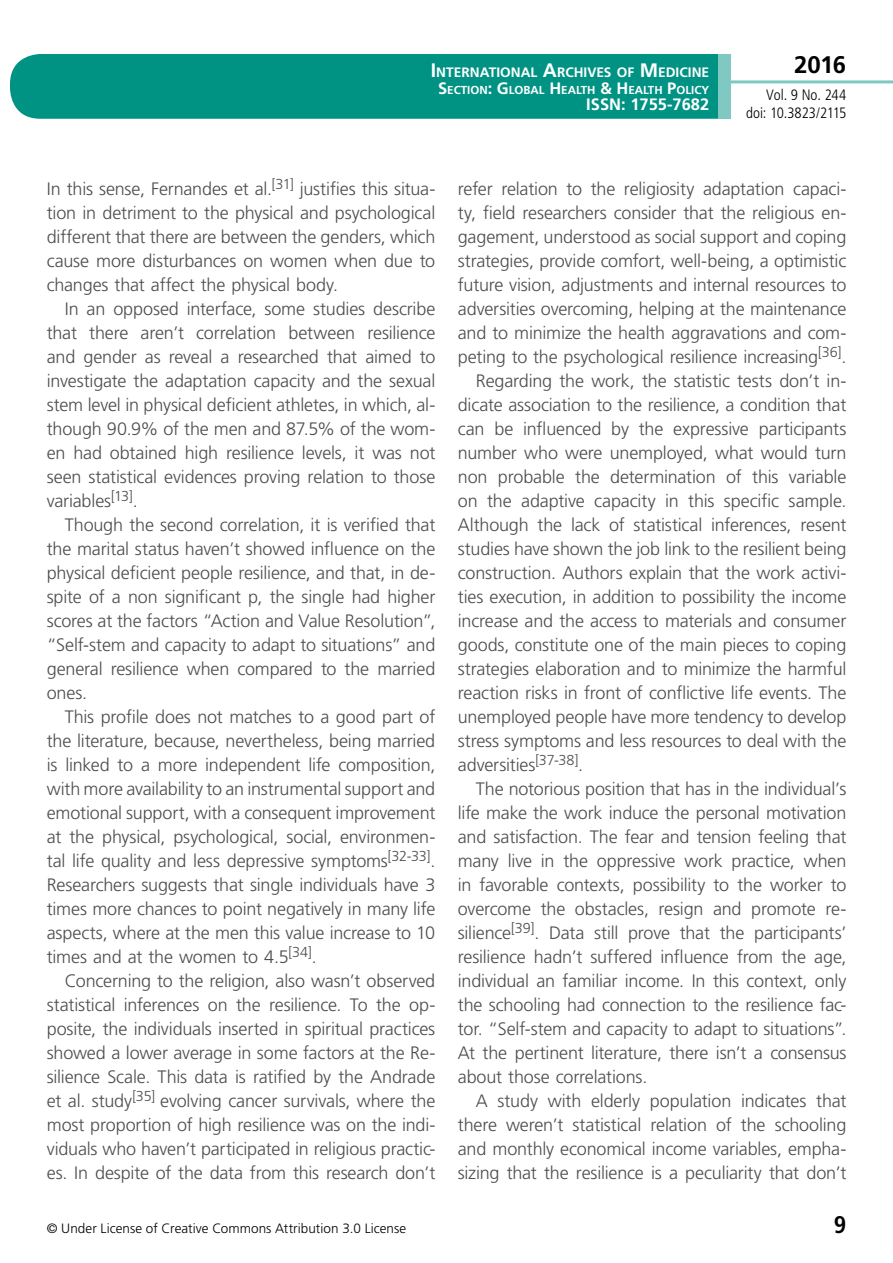
<style>
.page{position:relative;width:893px;height:1263px;background:#fff}
.page>*{position:absolute;margin:0;border:0;box-sizing:border-box;transform-origin:0 0}
.t1{font:700 24px "Frutiger LT Std";color:#000}
.t2{font:700 condensed 24px "Frutiger LT Std";color:#000}
.t3{font:300 18px/24px "Frutiger LT Std";letter-spacing:-.01em;color:#4d4d4f;text-align:justify}
.t4{font:700 16.5px "Frutiger LT Std";color:#fff}
.t5{font:300 condensed 15px/18px "Frutiger LT Std";letter-spacing:-.005em;color:#000;text-align:right}
.t6{font:700 13.65px "Frutiger LT Std";color:#fff}
.t7{font:300 13.5px "Frutiger LT Std";letter-spacing:.005em;color:#000}
.t8{font:700 11.55px "Frutiger LT Std";color:#fff}
.s1{font-size:19.5px}
.s2{font-size:16.5px}
</style>
<div class="page">
<div style="left:10px;top:54px;width:775px;height:65px;background:#009384;border-radius:30px"></div>
<div style="left:732px;top:0;width:161px;height:157px;background:#fff"></div>
<hr style="left:730px;top:80px;width:163px;height:3px;background:#80c9c2">
<div style="left:718px;top:54px;width:13px;height:65px;background:#80c9c2"></div>
<p class="t6" style="left:431px;top:64px;width:280px"><span class="s1">I</span>NTERNATIONAL <span class="s1">A</span>RCHIVES OF <span class="s1">M</span>EDICINE</p>
<p class="t8" style="left:438px;top:83px;width:273px"><span class="s2">S</span>ECTION<span class="s2">: G</span>LOBAL <span class="s2">H</span> EALTH <span class="s2">&amp; H</span> EALTH <span class="s2">P</span>OLICY</p>
<p class="t4" style="left:586px;top:95px;width:124px">ISSN: 1755-7682</p>
<h1 class="t1" style="left:794px;top:50px;width:54px">2016</h1>
<p class="t5" style="left:746px;top:86px;width:101px">Vol. 9 No. 244 doi: 10.3823/2115</p>
<p class="t3" style="left:47px;top:177px;width:390px">In this sense, Fernandes et al.<sup>[31]</sup> justifies this situa&shy;tion in detriment to the physical and psychological different that there are between the genders, which cause more disturbances on women when due to changes that affect the physical body.</p>
<p class="t3" style="left:47px;top:297px;width:390px;text-indent:18px">In an opposed interface, some studies describe that there aren’t correlation between resilience and gender as reveal a researched that aimed to investigate the adaptation capacity and the sexual stem level in physical deficient athletes, in which, al&shy;though 90.9% of the men and 87.5% of the wom&shy;en had obtained high resilience levels, it was not seen statistical evidences proving relation to those variables<sup>[13]</sup>.</p>
<p class="t3" style="left:47px;top:513px;width:390px;text-indent:18px">Though the second correlation, it is verified that the marital status haven’t showed influence on the physical deficient people resilience, and that, in de&shy;spite of a non significant p, the single had higher scores at the factors “Action and Value Resolution”, “Self-stem and capacity to adapt to situations” and general resilience when compared to the married ones.</p>
<p class="t3" style="left:47px;top:705px;width:390px;text-indent:18px">This profile does not matches to a good part of the literature, because, nevertheless, being married is linked to a more independent life composition, with more availability to an instrumental support and emotional support, with a consequent improvement at the physical, psychological, social, environmen&shy;tal life quality and less depressive symptoms<sup>[32-33]</sup>.<br>Researchers suggests that single individuals have 3 times more chances to point negatively in many life aspects, where at the men this value increase to 10 times and at the women to 4.5<sup>[34]</sup>.</p>
<p class="t3" style="left:47px;top:969px;width:390px;text-indent:18px">Concerning to the religion, also wasn’t observed statistical inferences on the resilience. To the op&shy;posite, the individuals inserted in spiritual practices showed a lower average in some factors at the Re&shy;silience Scale. This data is ratified by the Andrade et al. study<sup>[35]</sup> evolving cancer survivals, where the most proportion of high resilience was on the indi&shy;viduals who haven’t participated in religious practic&shy;es. In despite of the data from this research don’t</p>
<p class="t3" style="left:458px;top:177px;width:390px">refer relation to the religiosity adaptation capaci-</p>
<p class="t3" style="left:458px;top:201px;width:390px">ty, field researchers consider that the religious en-</p>
<p class="t3" style="left:458px;top:225px;width:390px">gagement, understood as social support and coping</p>
<p class="t3" style="left:458px;top:249px;width:390px">strategies, provide comfort, well-being, a optimistic</p>
<p class="t3" style="left:458px;top:273px;width:390px">future vision, adjustments and internal resources to</p>
<p class="t3" style="left:458px;top:297px;width:390px">adversities overcoming, helping at the maintenance</p>
<p class="t3" style="left:458px;top:321px;width:390px">and to minimize the health aggravations and com-</p>
<p class="t3" style="left:458px;top:345px;width:390px">peting to the psychological resilience increasing<sup>[36]</sup>.</p>
<p class="t3" style="left:476px;top:369px;width:372px">Regarding the work, the statistic tests don’t in-</p>
<p class="t3" style="left:458px;top:393px;width:390px">dicate association to the resilience, a condition that</p>
<p class="t3" style="left:458px;top:417px;width:390px">can be influenced by the expressive participants</p>
<p class="t3" style="left:458px;top:441px;width:390px">number who were unemployed, what would turn</p>
<p class="t3" style="left:458px;top:465px;width:390px">non probable the determination of this variable</p>
<p class="t3" style="left:458px;top:489px;width:390px">on the adaptive capacity in this specific sample.</p>
<p class="t3" style="left:458px;top:513px;width:390px">Although the lack of statistical inferences, resent</p>
<p class="t3" style="left:458px;top:537px;width:390px">studies have shown the job link to the resilient being</p>
<p class="t3" style="left:458px;top:561px;width:390px">construction. Authors explain that the work activi-</p>
<p class="t3" style="left:458px;top:585px;width:390px">ties execution, in addition to possibility the income</p>
<p class="t3" style="left:458px;top:609px;width:390px">increase and the access to materials and consumer</p>
<p class="t3" style="left:458px;top:633px;width:390px">goods, constitute one of the main pieces to coping</p>
<p class="t3" style="left:458px;top:657px;width:390px">strategies elaboration and to minimize the harmful</p>
<p class="t3" style="left:458px;top:681px;width:390px">reaction risks in front of conflictive life events. The</p>
<p class="t3" style="left:458px;top:705px;width:390px">unemployed people have more tendency to develop</p>
<p class="t3" style="left:458px;top:729px;width:390px">stress symptoms and less resources to deal with the</p>
<p class="t3" style="left:458px;top:753px;width:127px">adversities<sup>[37-38]</sup>.</p>
<p class="t3" style="left:476px;top:777px;width:372px">The notorious position that has in the individual’s</p>
<p class="t3" style="left:458px;top:801px;width:390px">life make the work induce the personal motivation</p>
<p class="t3" style="left:458px;top:825px;width:390px">and satisfaction. The fear and tension feeling that</p>
<p class="t3" style="left:458px;top:849px;width:390px">many live in the oppressive work practice, when</p>
<p class="t3" style="left:458px;top:873px;width:390px">in favorable contexts, possibility to the worker to</p>
<p class="t3" style="left:458px;top:897px;width:390px">overcome the obstacles, resign and promote re-</p>
<p class="t3" style="left:458px;top:921px;width:390px">silience<sup>[39]</sup>. Data still prove that the participants’</p>
<p class="t3" style="left:458px;top:945px;width:390px">resilience hadn’t suffered influence from the age,</p>
<p class="t3" style="left:458px;top:969px;width:390px">individual an familiar income. In this context, only</p>
<p class="t3" style="left:458px;top:993px;width:390px">the schooling had connection to the resilience fac-</p>
<p class="t3" style="left:458px;top:1017px;width:390px">tor. “Self-stem and capacity to adapt to situations”.</p>
<p class="t3" style="left:458px;top:1041px;width:390px">At the pertinent literature, there isn’t a consensus</p>
<p class="t3" style="left:458px;top:1065px;width:191px">about those correlations.</p>
<p class="t3" style="left:476px;top:1089px;width:372px">A study with elderly population indicates that</p>
<p class="t3" style="left:458px;top:1113px;width:390px">there weren’t statistical relation of the schooling</p>
<p class="t3" style="left:458px;top:1137px;width:390px">and monthly economical income variables, empha-</p>
<p class="t3" style="left:458px;top:1161px;width:390px">sizing that the resilience is a peculiarity that don’t</p>
<p class="t7" style="left:47px;top:1220px;width:361px">© Under License of Creative Commons Attribution 3.0 License</p>
<h1 class="t2" style="left:834px;top:1210px;width:14px">9</h1>
</div>
